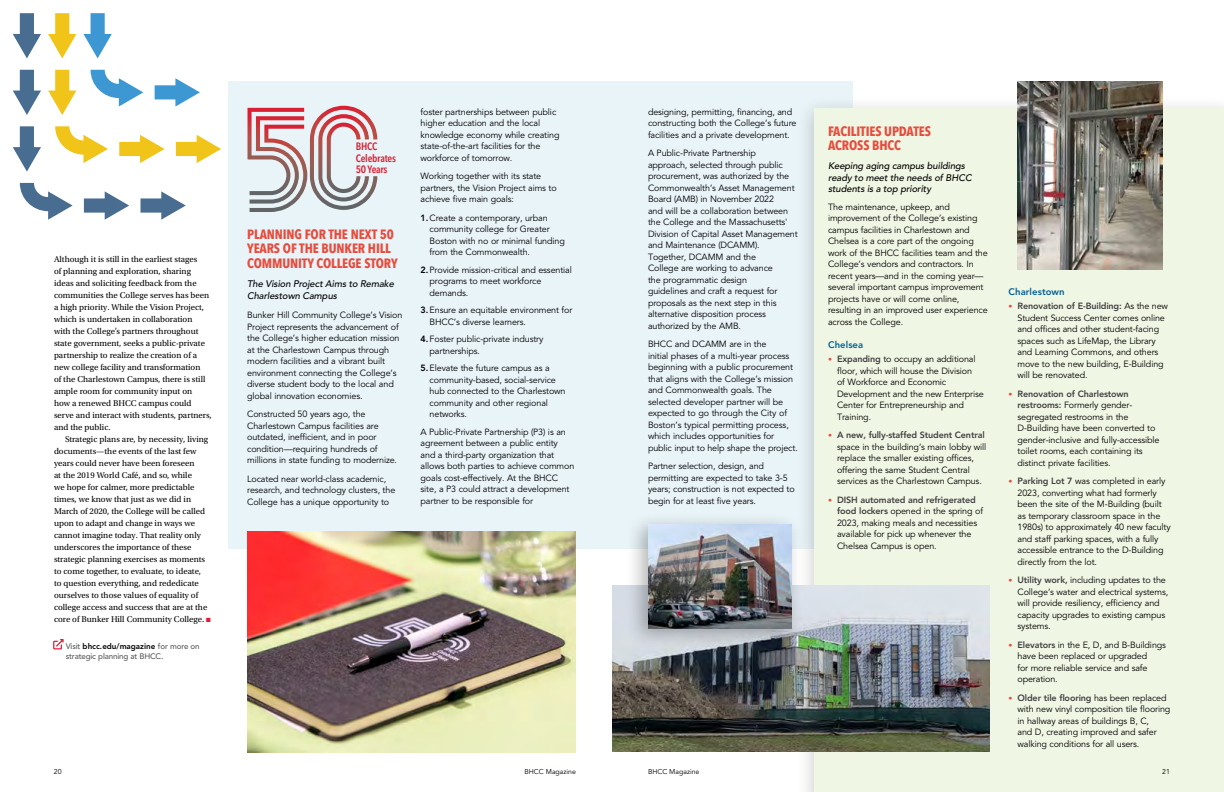
<style>
.page{position:relative;width:1224px;height:792px;background:#fff}
.page>*{position:absolute;margin:0;border:0;box-sizing:border-box;transform-origin:0 0}
.t1{font:700 13.5px/15px "Avenir Next Condensed";letter-spacing:-.01em;color:#e74c3d}
.t2{font:600 10.6px/11.2px "Avenir Next Condensed";letter-spacing:-.02em;color:#da1f33}
.t3{font:italic 500 9.5px/11.5px "Avenir LT Std";letter-spacing:-.01em;color:#000}
.t4{font:800 9.5px "Avenir LT Std";letter-spacing:.01em;color:#006197}
.t5{font:9px/11.5px "Avenir LT Std";letter-spacing:-.015em;color:#000}
.t6{font:8.8px/12px "Utopia Std";color:#000}
.t7{font:500 8px/10px "Avenir LT Std";letter-spacing:-.02em;color:#58595b}
.t8{font:7px "Avenir LT Std";color:#000}
.s1{color:#e31837}
.s2{font-weight:800;color:#000}
.s3{font-weight:800}
.s4{font-size:8px;color:#e74c3d}
.s5{font-weight:800;color:#414042}
</style>
<div class="page">
<div style="left:228px;top:81px;width:625px;height:468px;background:#e9f4f9"></div>
<svg style="left:248px;top:106px;width:129px;height:106px"></svg>
<div style="left:796px;top:95px;width:428px;height:697px;background:#000;opacity:.19"></div>
<div style="left:814px;top:108px;width:410px;height:684px;background:#f0f6e4"></div>
<img style="left:248px;top:531px;width:328px;height:222px">
<svg style="left:13px;top:13px;width:208px;height:207px"></svg>
<svg style="left:53px;top:639px;width:11px;height:10px"></svg>
<img style="left:612px;top:585px;width:378px;height:167px">
<img style="left:1017px;top:81px;width:145px;height:189px">
<div style="left:626px;top:512px;width:178px;height:137px;background:#000;opacity:.3"></div>
<img style="left:648px;top:525px;width:144px;height:103px">
<p class="t6" style="left:54px;top:253px;width:159px">Although it is still in the earliest stages<br>of planning and exploration, sharing ideas and soliciting feedback from the communities the College serves has been a high priority. While the Vision Project, which is undertaken in collaboration<br>with the College’s partners throughout state government, seeks a public-private partnership to realize the creation of a new college facility and transformation<br>of the Charlestown Campus, there is still ample room for community input on<br>how a renewed BHCC campus could serve and interact with students, partners, and the public.</p>
<p class="t6" style="left:54px;top:433px;width:158px;text-indent:11px">Strategic plans are, by necessity, living documents—the events of the last few years could never have been foreseen<br>at the 2019 World Café, and so, while<br>we hope for calmer, more predictable times, we know that just as we did in March of 2020, the College will be called upon to adapt and change in ways we cannot imagine today. That reality only underscores the importance of these strategic planning exercises as moments to come together, to evaluate, to ideate, to question everything, and rededicate ourselves to those values of equality of college access and success that are at the core of Bunker Hill Community College. <span class="s1">■</span></p>
<p class="t7" style="left:66px;top:642px;width:135px">Visit <span class="s2">bhcc.edu/magazine</span> for more on strategic planning at BHCC.</p>
<p class="t2" style="left:356px;top:141px;width:42px">BHCC<br>Celebrates<br>50 Years</p>
<h1 class="t1" style="left:247px;top:226px;width:152px">PLANNING FOR THE NEXT 50<br>YEARS OF THE BUNKER HILL<br>COMMUNITY COLLEGE STORY</h1>
<p class="t3" style="left:247px;top:278px;width:148px">The Vision Project Aims to Remake<br>Charlestown Campus</p>
<p class="t5" style="left:247px;top:309px;width:157px">Bunker Hill Community College’s Vision Project represents the advancement of the College’s higher education mission at the Charlestown Campus through modern facilities and a vibrant built environment connecting the College’s diverse student body to the local and global innovation economies.</p>
<p class="t5" style="left:247px;top:408px;width:151px">Constructed 50 years ago, the Charlestown Campus facilities are outdated, inefficient, and in poor condition—requiring hundreds of millions in state funding to modernize.</p>
<p class="t5" style="left:247px;top:473px;width:150px">Located near world-class academic, research, and technology clusters, the<br>College has a unique opportunity to</p>
<p class="t5" style="left:421px;top:106px;width:140px">foster partnerships between public higher education and the local knowledge economy while creating state-of-the-art facilities for the workforce of tomorrow.</p>
<p class="t5" style="left:421px;top:171px;width:138px">Working together with its state partners, the Vision Project aims to achieve five main goals:</p>
<p class="t5" style="left:430px;top:212px;width:137px;text-indent:-9px"><span class="s3">1.</span>Create a contemporary, urban community college for Greater<br>Boston with no or minimal funding from the Commonwealth.</p>
<p class="t5" style="left:430px;top:264px;width:144px;text-indent:-9px"><span class="s3">2.</span>Provide mission-critical and essential programs to meet workforce demands.</p>
<p class="t5" style="left:430px;top:305px;width:144px;text-indent:-9px"><span class="s3">3.</span>Ensure an equitable environment for<br>BHCC’s diverse learners.</p>
<p class="t5" style="left:430px;top:334px;width:115px;text-indent:-9px"><span class="s3">4.</span>Foster public-private industry partnerships.</p>
<p class="t5" style="left:430px;top:363px;width:137px;text-indent:-9px"><span class="s3">5.</span>Elevate the future campus as a community-based, social-service hub connected to the Charlestown community and other regional networks.</p>
<p class="t5" style="left:421px;top:426px;width:155px">A Public-Private Partnership (P3) is an agreement between a public entity and a third-party organization that allows both parties to achieve common goals cost-effectively. At the BHCC site, a P3 could attract a development partner to be responsible for</p>
<p class="t5" style="left:648px;top:106px;width:150px">designing, permitting, financing, and constructing both the College’s future facilities and a private development.</p>
<p class="t5" style="left:648px;top:148px;width:151px">A Public-Private Partnership<br>approach, selected through public procurement, was authorized by the<br>Commonwealth’s Asset Management<br>Board (AMB) in November 2022<br>and will be a collaboration between the College and the Massachusetts'<br>Division of Capital Asset Management and Maintenance (DCAMM).<br>Together, DCAMM and the<br>College are working to advance<br>the programmatic design<br>guidelines and craft a request for proposals as the next step in this alternative disposition process authorized by the AMB.</p>
<p class="t5" style="left:648px;top:339px;width:151px">BHCC and DCAMM are in the<br>initial phases of a multi-year process beginning with a public procurement that aligns with the College’s mission and Commonwealth goals. The selected developer partner will be expected to go through the City of Boston’s typical permitting process, which includes opportunities for public input to help shape the project.</p>
<p class="t5" style="left:648px;top:461px;width:148px">Partner selection, design, and permitting are expected to take 3-5 years; construction is not expected to begin for at least five years.</p>
<p class="t8" style="left:54px;top:768px;width:9px">20</p>
<p class="t8" style="left:525px;top:768px;width:53px">BHCC Magazine</p>
<p class="t8" style="left:648px;top:768px;width:53px">BHCC Magazine</p>
<h1 class="t1" style="left:828px;top:123px;width:104px">FACILITIES UPDATES<br>ACROSS BHCC</h1>
<p class="t3" style="left:828px;top:160px;width:145px">Keeping aging campus buildings ready to meet the needs of BHCC students is a top priority</p>
<p class="t5" style="left:828px;top:201px;width:161px">The maintenance, upkeep, and improvement of the College’s existing campus facilities in Charlestown and Chelsea is a core part of the ongoing work of the BHCC facilities team and the College’s vendors and contractors. In recent years—and in the coming year— several important campus improvement projects have or will come online, resulting in an improved user experience across the College.</p>
<p class="t4" style="left:828px;top:339px;width:37px">Chelsea</p>
<p class="t5" style="left:837px;top:353px;width:148px;text-indent:-9px"><span class="s4">•</span> <span class="s5">Expanding</span> to occupy an additional floor, which will house the Division<br>of Workforce and Economic<br>Development and the new Enterprise<br>Center for Entrepreneurship and<br>Training.</p>
<p class="t5" style="left:837px;top:429px;width:151px;text-indent:-9px"><span class="s4">•</span> <span class="s5">A new, fully-staffed Student Central </span>space in the building’s main lobby will replace the smaller existing offices, offering the same Student Central services as the Charlestown Campus.</p>
<p class="t5" style="left:837px;top:494px;width:147px;text-indent:-9px"><span class="s4">•</span> <span class="s5">DISH automated and refrigerated food lockers</span> opened in the spring of<br>2023, making meals and necessities available for pick up whenever the<br>Chelsea Campus is open.</p>
<p class="t4" style="left:1009px;top:286px;width:58px">Charlestown</p>
<p class="t5" style="left:1018px;top:301px;width:152px;text-indent:-9px"><span class="s4">•</span> <span class="s5">Renovation of E-Building:</span> As the new Student Success Center comes online and offices and other student-facing spaces such as LifeMap, the Library and Learning Commons, and others move to the new building, E-Building will be renovated.</p>
<p class="t5" style="left:1018px;top:388px;width:143px;text-indent:-9px"><span class="s4">•</span> <span class="s5">Renovation of Charlestown restrooms:</span> Formerly gender&shy;segregated restrooms in the<br>D-Building have been converted to gender-inclusive and fully-accessible toilet rooms, each containing its distinct private facilities.</p>
<p class="t5" style="left:1018px;top:476px;width:155px;text-indent:-9px"><span class="s4">•</span> <span class="s5">Parking Lot 7</span> was completed in early 2023, converting what had formerly been the site of the M-Building (built as temporary classroom space in the 1980s) to approximately 40 new faculty and staff parking spaces, with a fully accessible entrance to the D-Building directly from the lot.</p>
<p class="t5" style="left:1018px;top:575px;width:152px;text-indent:-9px"><span class="s4">•</span> <span class="s5">Utility work,</span> including updates to the College’s water and electrical systems, will provide resiliency, efficiency and capacity upgrades to existing campus systems.</p>
<p class="t5" style="left:1018px;top:639px;width:150px;text-indent:-9px"><span class="s4">•</span> <span class="s5">Elevators</span> in the E, D, and B-Buildings have been replaced or upgraded<br>for more reliable service and safe operation.</p>
<p class="t5" style="left:1018px;top:692px;width:154px;text-indent:-9px"><span class="s4">•</span> <span class="s5">Older tile flooring</span> has been replaced with new vinyl composition tile flooring in hallway areas of buildings B, C,<br>and D, creating improved and safer walking conditions for all users.</p>
<p class="t8" style="left:1162px;top:768px;width:9px">21</p>
</div>
